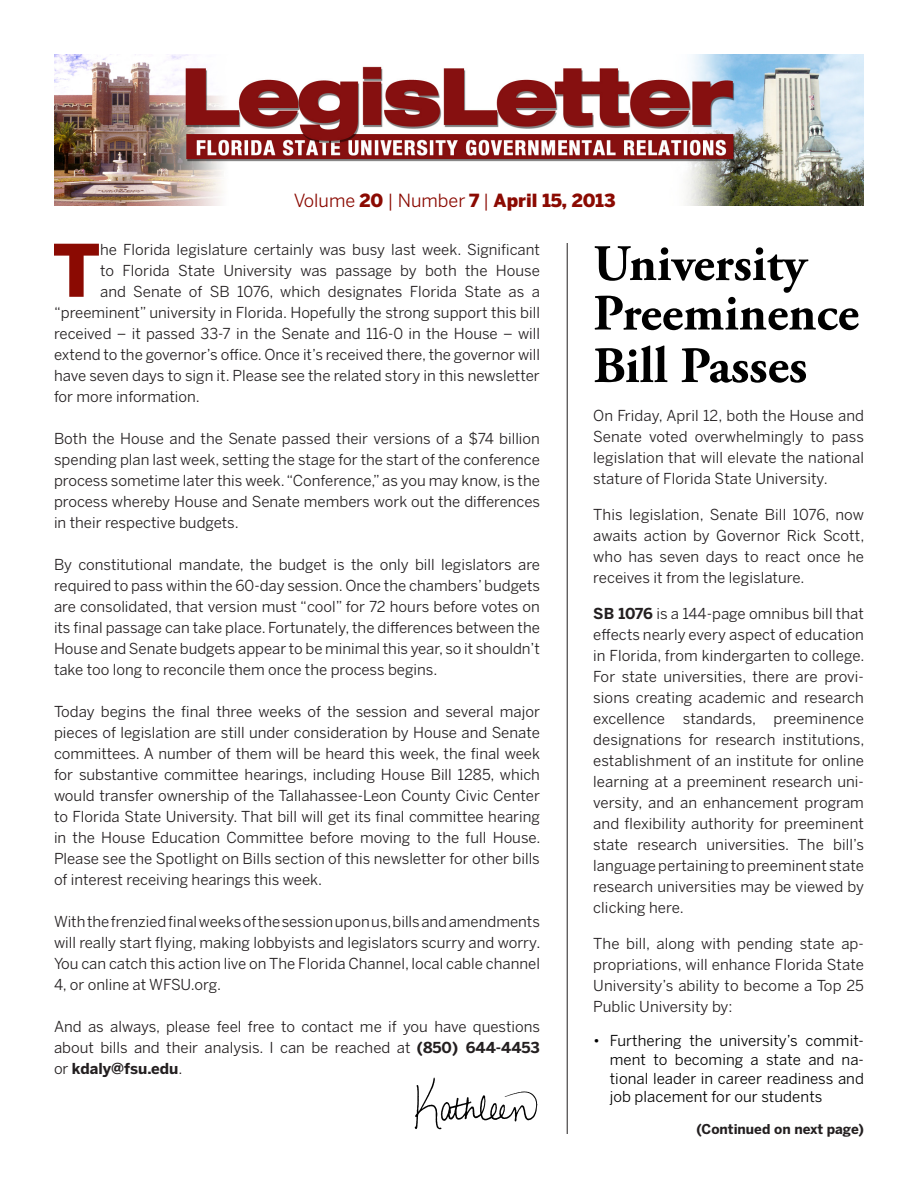
<style>
.page{position:relative;width:918px;height:1188px;background:#fff}
.page>*{position:absolute;margin:0;border:0;box-sizing:border-box;transform-origin:0 0}
.t1{font:900 71.7px "Benton Sans";color:#8b0a02}
.t2{font:700 51px/51px "Adobe Garamond Pro";color:#000}
.t3{font:900 18px "Benton Sans";color:#8b0a02}
.t4{font:15px/21px "Benton Sans";color:#231f20;text-align:justify}
.t5{font:15px/18.8px "Benton Sans";letter-spacing:.005em;color:#000;text-align:justify}
.t6{font:700 13.5px "Benton Sans";color:#231f20}
.s1{font-weight:400}
.s2{font-weight:700}
</style>
<div class="page">
<img style="left:54px;top:54px;width:810px;height:152px">
<img style="left:414px;top:1077px;width:124px;height:53px">
<hr style="left:567px;top:243px;width:1px;height:891px;background:#231f20">
<p class="t3" style="left:294px;top:190px;width:323px"><span class="s1">Volume</span> 20 <span class="s1">| Number</span> 7 <span class="s1">|</span> April 15, 2013</p>
<p class="t1" style="left:53px;top:228px;width:49px">T</p>
<p class="t4" style="left:100px;top:239px;width:441px">he Florida legislature certainly was busy last week. Significant</p>
<p class="t4" style="left:100px;top:260px;width:441px">to Florida State University was passage by both the House</p>
<p class="t4" style="left:100px;top:281px;width:441px">and Senate of SB 1076, which designates Florida State as a</p>
<p class="t4" style="left:54px;top:302px;width:488px">“preeminent” university in Florida. Hopefully the strong support this bill</p>
<p class="t4" style="left:54px;top:323px;width:488px">received – it passed 33-7 in the Senate and 116-0 in the House – will</p>
<p class="t4" style="left:54px;top:344px;width:488px">extend to the governor’s office. Once it’s received there, the governor will</p>
<p class="t4" style="left:54px;top:365px;width:487px">have seven days to sign it. Please see the related story in this newsletter</p>
<p class="t4" style="left:54px;top:386px;width:147px">for more information.</p>
<p class="t4" style="left:54px;top:428px;width:488px">Both the House and the Senate passed their versions of a $74 billion spending plan last week, setting the stage for the start of the conference process sometime later this week. “Conference,” as you may know, is the process whereby House and Senate members work out the differences in their respective budgets.</p>
<p class="t4" style="left:54px;top:554px;width:488px">By constitutional mandate, the budget is the only bill legislators are required to pass within the 60-day session. Once the chambers’ budgets are consolidated, that version must “cool” for 72 hours before votes on its final passage can take place. Fortunately, the differences between the House and Senate budgets appear to be minimal this year, so it shouldn’t take too long to reconcile them once the process begins.</p>
<p class="t4" style="left:54px;top:701px;width:488px">Today begins the final three weeks of the session and several major pieces of legislation are still under consideration by House and Senate committees. A number of them will be heard this week, the final week for substantive committee hearings, including House Bill 1285, which would transfer ownership of the Tallahassee-Leon County Civic Center to Florida State University. That bill will get its final committee hearing in the House Education Committee before moving to the full House.<br>Please see the Spotlight on Bills section of this newsletter for other bills of interest receiving hearings this week.</p>
<p class="t4" style="left:54px;top:911px;width:488px">With the frenzied final weeks of the session upon us, bills and amendments will really start flying, making lobbyists and legislators scurry and worry.<br>You can catch this action live on The Florida Channel, local cable channel 4, or online at WFSU.org.</p>
<p class="t4" style="left:54px;top:1016px;width:488px">And as always, please feel free to contact me if you have questions about bills and their analysis. I can be reached at <span class="s2">(850) 644-4453 </span>or <span class="s2">kdaly@fsu.edu</span>.</p>
<p class="t2" style="left:593px;top:239px;width:267px">University<br>Preeminence<br>Bill Passes</p>
<p class="t4" style="left:593px;top:405px;width:272px">On Friday, April 12, both the House and Senate voted overwhelmingly to pass legislation that will elevate the national stature of Florida State University.</p>
<p class="t4" style="left:593px;top:504px;width:273px">This legislation, Senate Bill 1076, now awaits action by Governor Rick Scott, who has seven days to react once he receives it from the legislature.</p>
<p class="t4" style="left:593px;top:603px;width:273px"><span class="s2">SB 1076</span> is a 144-page omnibus bill that effects nearly every aspect of education in Florida, from kindergarten to college.<br>For state universities, there are provi&shy;sions creating academic and research excellence standards, preeminence designations for research institutions, establishment of an institute for online learning at a preeminent research uni&shy;versity, and an enhancement program and flexibility authority for preeminent state research universities. The bill’s language pertaining to preeminent state research universities may be viewed by clicking here.</p>
<p class="t4" style="left:593px;top:933px;width:272px">The bill, along with pending state ap&shy;propriations, will enhance Florida State University’s ability to become a Top 25<br>Public University by:</p>
<p class="t5" style="left:610px;top:1031px;width:256px;text-indent:-16px">• Furthering the university’s commit&shy;ment to becoming a state and na&shy;tional leader in career readiness and job placement for our students</p>
<p class="t6" style="left:696px;top:1121px;width:169px">(Continued on next page)</p>
</div>
